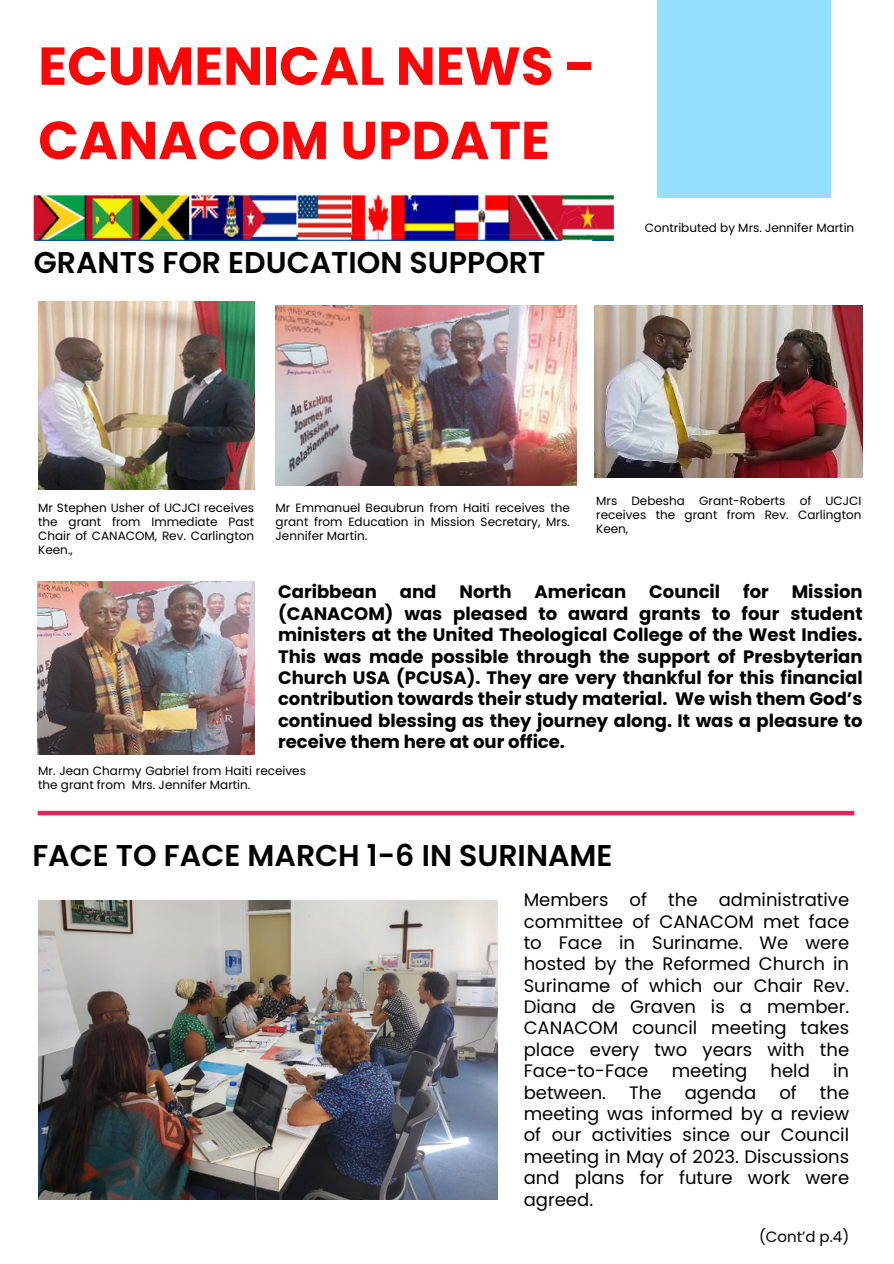
<style>
.page{position:relative;width:894px;height:1264px;background:#fff}
.page>*{position:absolute;margin:0;border:0;box-sizing:border-box;transform-origin:0 0}
.t1{font:700 53.25px/74.2px "Poppins";color:#fa0707}
.t2{font:600 30px "Poppins";color:#000}
.t3{font:700 18px/21.3px "Poppins";color:#000;text-align:justify}
.t4{font:18px/21.3px "Poppins";color:#000;text-align:justify}
.t5{font:15px "Poppins";color:#000}
.t6{font:12px/14px "Poppins";color:#000;text-align:justify}
</style>
<div class="page">
<div style="left:657px;top:0;width:173px;height:198px;background:#95dfff"></div>
<img style="left:275px;top:305px;width:301px;height:180px">
<img style="left:38px;top:301px;width:216px;height:188px">
<img style="left:34px;top:194px;width:579px;height:46px">
<img style="left:594px;top:305px;width:268px;height:173px">
<img style="left:38px;top:581px;width:216px;height:173px">
<div style="left:38px;top:810px;width:816px;height:5px;background:#e92156"></div>
<img style="left:38px;top:900px;width:459px;height:299px">
<p class="t1" style="left:38px;top:29px;width:559px">ECUMENICAL NEWS -<br>CANACOM UPDATE</p>
<p class="t2" style="left:34px;top:242px;width:513px">GRANTS FOR EDUCATION SUPPORT</p>
<p class="t6" style="left:644px;top:221px;width:211px">Contributed by Mrs. Jennifer Martin</p>
<p class="t6" style="left:38px;top:500px;width:217px">Mr Stephen Usher of UCJCI receives the grant from Immediate Past Chair of CANACOM, Rev. Carlington Keen.,</p>
<h2 class="t6" style="left:275px;top:500px;width:296px">Mr Emmanuel Beaubrun from Haiti receives the grant from Education in Mission Secretary, Mrs.<br>Jennifer Martin.</h2>
<h4 class="t6" style="left:596px;top:494px;width:267px">Mrs Debesha Grant-Roberts of UCJCI receives the grant from Rev. Carlington Keen,</h4>
<p class="t3" style="left:278px;top:581px;width:586px;text-indent:513px">Mission (CANACOM) was pleased to award grants to four student ministers at the United Theological College of the West Indies.<br>This was made possible through the support of Presbyterian Church USA (PCUSA). They are very thankful for this financial contribution towards their study material. We wish them God’s continued blessing as they journey along. It was a pleasure to receive them here at our office.</p>
<p class="t3" style="left:278px;top:581px;width:100px">Caribbean</p>
<p class="t3" style="left:400px;top:581px;width:38px">and</p>
<p class="t3" style="left:459px;top:581px;width:54px">North</p>
<p class="t3" style="left:534px;top:581px;width:93px">American</p>
<p class="t3" style="left:649px;top:581px;width:72px">Council</p>
<p class="t3" style="left:743px;top:581px;width:27px">for</p>
<h5 class="t6" style="left:38px;top:764px;width:269px">Mr. Jean Charmy Gabriel from Haiti receives the grant from Mrs. Jennifer Martin.</h5>
<p class="t2" style="left:32px;top:834px;width:581px">FACE TO FACE MARCH 1-6 IN SURINAME</p>
<p class="t4" style="left:523px;top:889px;width:327px">Members of the administrative committee of CANACOM met face to Face in Suriname. We were hosted by the Reformed Church in Suriname of which our Chair Rev.<br>Diana de Graven is a member.<br>CANACOM council meeting takes place every two years with the Face-to-Face</p>
<p class="t4" style="left:671px;top:1060px;width:77px">meeting</p>
<p class="t4" style="left:770px;top:1060px;width:41px">held</p>
<p class="t4" style="left:833px;top:1060px;width:17px">in</p>
<p class="t4" style="left:523px;top:1081px;width:84px">between.</p>
<p class="t4" style="left:629px;top:1081px;width:34px">The</p>
<p class="t4" style="left:684px;top:1081px;width:73px">agenda</p>
<p class="t4" style="left:779px;top:1081px;width:19px">of</p>
<p class="t4" style="left:523px;top:1081px;width:327px;text-indent:296px">the meeting was informed by a review of our activities since our Council meeting in May of 2023. Discussions and plans for future work were agreed.</p>
<h3 class="t5" style="left:759px;top:1225px;width:91px">(Cont’d p.4)</h3>
</div>
